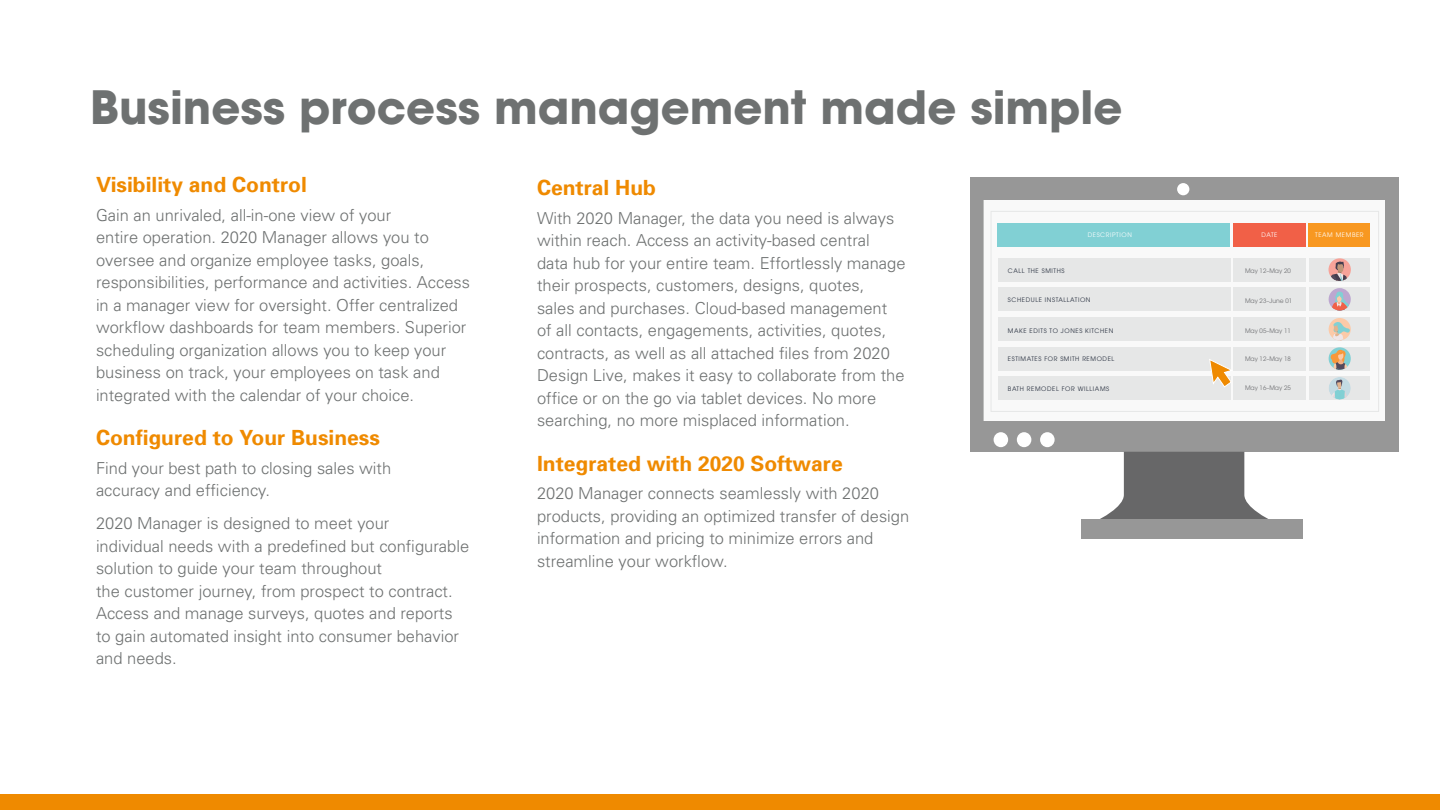
<style>
.page{position:relative;width:1440px;height:810px;background:#fff}
.page>*{position:absolute;margin:0;border:0;box-sizing:border-box;transform-origin:0 0}
.t1{font:700 45px "Avant Garde";color:#6e7171}
.t2{font:700 21px "Univers 65";color:#ef8a00}
.t3{font:300 16.5px/22.5px "Univers";color:#6e7171}
.t4{font:6.15px "Avant Garde";letter-spacing:.1em;color:#242c3c}
.t5{font:6.15px "Avant Garde";color:#6d6e71}
.t6{font:6.15px "Avant Garde";letter-spacing:.1em;color:#fff}
</style>
<div class="page">
<div style="left:0;top:794px;width:1440px;height:16px;background:#ef8a00"></div>
<div style="left:970px;top:177px;width:428px;height:275px;background:#979797"></div>
<div style="left:1040px;top:432px;width:15px;height:15px;background:#fff;border-radius:50%"></div>
<div style="left:1017px;top:432px;width:14px;height:15px;background:#fff;border-radius:50%"></div>
<div style="left:994px;top:432px;width:14px;height:15px;background:#fff;border-radius:50%"></div>
<div style="left:1177px;top:183px;width:12px;height:12px;background:#fff;border-radius:50%"></div>
<div style="left:984px;top:200px;width:401px;height:221px;background:#f9f9f9"></div>
<svg style="left:1098px;top:452px;width:172px;height:68px"></svg>
<div style="left:1082px;top:520px;width:221px;height:19px;background:#979797"></div>
<div style="left:997px;top:223px;width:233px;height:23px;background:#81d0d4"></div>
<div style="left:1309px;top:223px;width:61px;height:23px;background:#f89821"></div>
<div style="left:1234px;top:223px;width:72px;height:23px;background:#f16047"></div>
<div style="left:1234px;top:258px;width:72px;height:24px;background:#e6e7e7"></div>
<div style="left:1234px;top:287px;width:72px;height:24px;background:#e6e7e7"></div>
<div style="left:1234px;top:317px;width:72px;height:24px;background:#e6e7e7"></div>
<div style="left:1234px;top:347px;width:72px;height:23px;background:#e6e7e7"></div>
<div style="left:1234px;top:376px;width:72px;height:24px;background:#e6e7e7"></div>
<div style="left:998px;top:258px;width:233px;height:24px;background:#e6e7e7"></div>
<div style="left:998px;top:287px;width:233px;height:24px;background:#e6e7e7"></div>
<div style="left:998px;top:317px;width:233px;height:24px;background:#e6e7e7"></div>
<div style="left:998px;top:347px;width:233px;height:23px;background:#e6e7e7"></div>
<div style="left:998px;top:376px;width:233px;height:24px;background:#e6e7e7"></div>
<svg style="left:1209px;top:359px;width:22px;height:28px"></svg>
<div style="left:1309px;top:258px;width:61px;height:24px;background:#e6e7e7"></div>
<svg style="left:1329px;top:258px;width:22px;height:23px"></svg>
<svg style="left:1330px;top:261px;width:21px;height:20px"></svg>
<div style="left:1309px;top:287px;width:61px;height:24px;background:#e6e7e7"></div>
<svg style="left:1328px;top:288px;width:23px;height:23px"></svg>
<div style="left:1309px;top:317px;width:61px;height:24px;background:#e6e7e7"></div>
<div style="left:1329px;top:318px;width:22px;height:22px;background:#fccaa8;border-radius:11px"></div>
<svg style="left:1331px;top:321px;width:20px;height:19px"></svg>
<div style="left:1309px;top:347px;width:61px;height:23px;background:#e6e7e7"></div>
<svg style="left:1329px;top:347px;width:22px;height:23px"></svg>
<svg style="left:1330px;top:349px;width:21px;height:21px"></svg>
<div style="left:1309px;top:376px;width:61px;height:24px;background:#e6e7e7"></div>
<svg style="left:1329px;top:377px;width:22px;height:22px"></svg>
<svg style="left:1329px;top:379px;width:22px;height:20px"></svg>
<div style="left:991px;top:211px;width:388px;height:201px;border:1px solid #e6e7e7"></div>
<h1 class="t1" style="left:90px;top:78px;width:1034px">Business process management made simple</h1>
<p class="t2" style="left:96px;top:176px;width:212px">Visibility and Control</p>
<p class="t3" style="left:96px;top:204px;width:376px">Gain an unrivaled, all-in-one view of your<br>entire operation. 2020 Manager allows you to oversee and organize employee tasks, goals, responsibilities, performance and activities. Access in a manager view for oversight. Offer centralized workflow dashboards for team members. Superior scheduling organization allows you to keep your business on track, your employees on task and integrated with the calendar of your choice.</p>
<p class="t2" style="left:96px;top:429px;width:285px">Configured to Your Business</p>
<p class="t3" style="left:96px;top:457px;width:297px">Find your best path to closing sales with accuracy and efficiency.</p>
<p class="t3" style="left:96px;top:512px;width:375px">2020 Manager is designed to meet your<br>individual needs with a predefined but configurable solution to guide your team throughout<br>the customer journey, from prospect to contract.<br>Access and manage surveys, quotes and reports to gain automated insight into consumer behavior and needs.</p>
<p class="t2" style="left:537px;top:179px;width:121px">Central Hub</p>
<p class="t3" style="left:537px;top:207px;width:370px">With 2020 Manager, the data you need is always within reach. Access an activity-based central<br>data hub for your entire team. Effortlessly manage their prospects, customers, designs, quotes, sales and purchases. Cloud-based management of all contacts, engagements, activities, quotes, contracts, as well as all attached files from 2020<br>Design Live, makes it easy to collaborate from the office or on the go via tablet devices. No more searching, no more misplaced information.</p>
<p class="t2" style="left:537px;top:455px;width:307px">Integrated with 2020 Software</p>
<p class="t3" style="left:537px;top:482px;width:374px">2020 Manager connects seamlessly with 2020 products, providing an optimized transfer of design information and pricing to minimize errors and streamline your workflow.</p>
<p class="t6" style="left:1088px;top:231px;width:46px">DESCRIPTION</p>
<p class="t6" style="left:1261px;top:231px;width:18px">DATE</p>
<p class="t6" style="left:1315px;top:231px;width:50px">TEAM MEMBER</p>
<p class="t5" style="left:1245px;top:267px;width:47px">May 12–May 20</p>
<p class="t5" style="left:1245px;top:297px;width:49px">May 23–June 01</p>
<p class="t5" style="left:1245px;top:327px;width:47px">May 05–May 11</p>
<p class="t5" style="left:1245px;top:355px;width:47px">May 12–May 18</p>
<p class="t5" style="left:1245px;top:384px;width:47px">May 16–May 25</p>
<p class="t4" style="left:1008px;top:267px;width:58px">CALL THE SMITHS</p>
<p class="t4" style="left:1008px;top:296px;width:84px">SCHEDULE INSTALLATION</p>
<p class="t4" style="left:1008px;top:327px;width:107px">MAKE EDITS TO JONES KITCHEN</p>
<p class="t4" style="left:1008px;top:355px;width:108px">ESTIMATES FOR SMITH REMODEL</p>
<p class="t4" style="left:1008px;top:385px;width:103px">BATH REMODEL FOR WILLIAMS</p>
</div>
